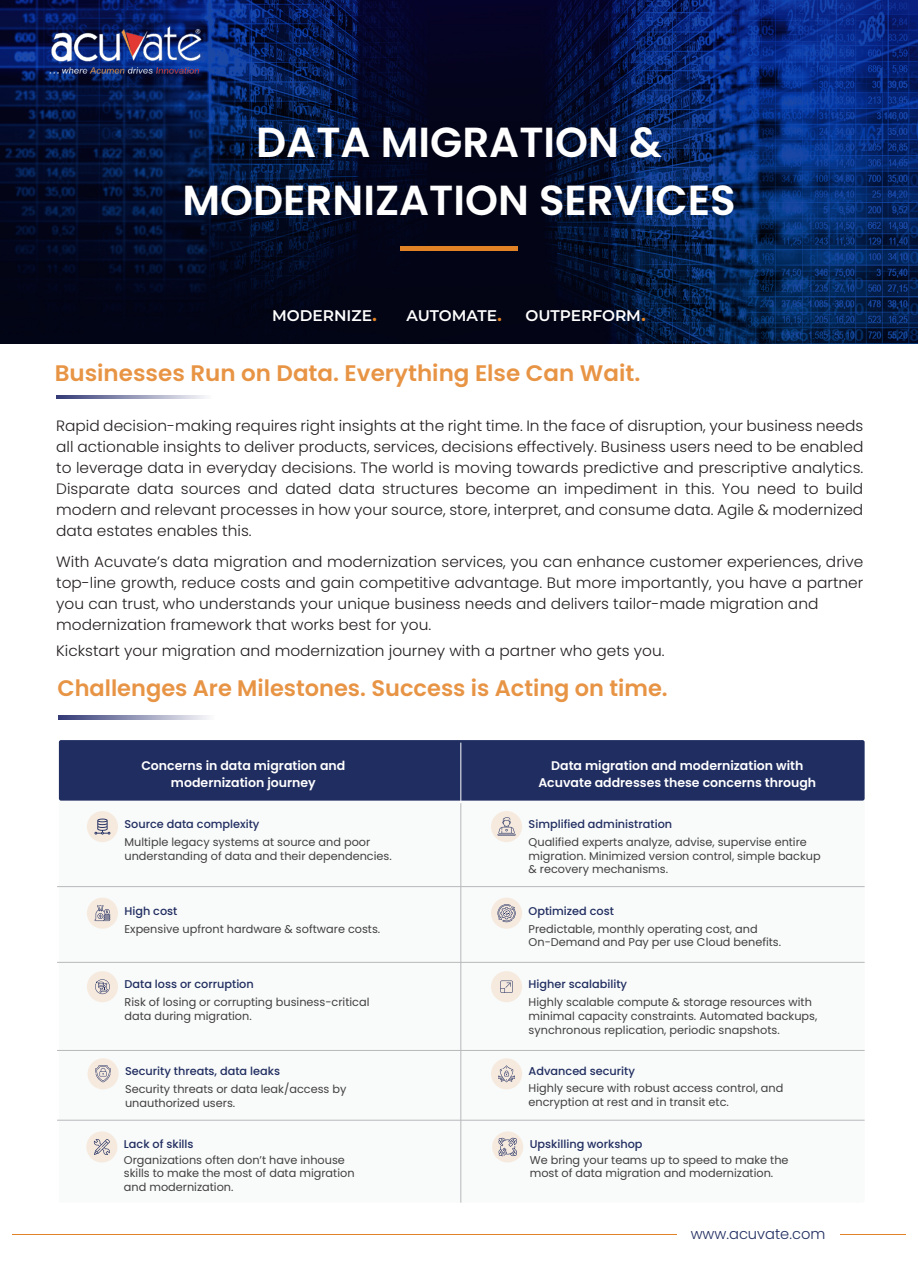
<style>
.page{position:relative;width:918px;height:1263px;background:#fff}
.page>*{position:absolute;margin:0;border:0;box-sizing:border-box;transform-origin:0 0}
.t1{font:600 42px/58.5px "Poppins";color:#fff;text-align:center}
.t2{font:600 22.5px "Poppins";color:#e89445}
.t3{font:600 15.45px "Montserrat";color:#fff}
.t4{font:300 15px/21px "Poppins";color:#231f20;text-align:justify}
.t5{font:300 14.55px "Poppins";color:#202d60}
.t6{font:600 12.6px/17.5px "Poppins";color:#fff;text-align:center}
.t7{font:11.25px/13.8px "Poppins";color:#414041}
.t8{font:500 11.25px "Poppins";color:#202d60}
.s1{font-size:20.4px;color:#e58526}
</style>
<div class="page">
<svg style="left:0;top:0;width:918px;height:343px;background:#041641"></svg>
<hr style="left:400px;top:246px;width:118px;height:4px;background:#e28227">
<img style="left:47px;top:26px;width:156px;height:49px">
<svg style="left:56px;top:395px;width:150px;height:4px"></svg>
<svg style="left:59px;top:716px;width:149px;height:4px"></svg>
<div style="left:59px;top:740px;width:806px;height:462px;background:#f9fafa;border-radius:2px"></div>
<div style="left:59px;top:740px;width:806px;height:61px;background:#202d60;border-radius:2px"></div>
<hr style="left:460px;top:803px;width:1px;height:399px;background:#b7b9ba">
<hr style="left:460px;top:743px;width:1px;height:59px;background:#fff">
<hr style="left:57px;top:886px;width:808px;height:1px;background:#b7b9ba">
<hr style="left:57px;top:962px;width:808px;height:1px;background:#b7b9ba">
<hr style="left:57px;top:1050px;width:808px;height:1px;background:#b7b9ba">
<div style="left:87px;top:811px;width:31px;height:31px;background:#f6eadf;border-radius:50%"></div>
<svg style="left:94px;top:818px;width:16px;height:16px"></svg>
<hr style="left:57px;top:1120px;width:808px;height:1px;background:#b7b9ba">
<svg style="left:87px;top:897px;width:31px;height:32px"></svg>
<svg style="left:95px;top:905px;width:15px;height:16px"></svg>
<div style="left:491px;top:811px;width:31px;height:31px;background:#f6eadf;border-radius:50%"></div>
<svg style="left:498px;top:817px;width:18px;height:19px"></svg>
<div style="left:491px;top:971px;width:31px;height:31px;background:#f6eadf;border-radius:50%"></div>
<svg style="left:500px;top:980px;width:13px;height:13px"></svg>
<div style="left:491px;top:897px;width:31px;height:32px;background:#f6eadf;border-radius:50%"></div>
<svg style="left:498px;top:904px;width:18px;height:18px"></svg>
<div style="left:87px;top:971px;width:31px;height:31px;background:#f6eadf;border-radius:50%"></div>
<svg style="left:95px;top:979px;width:15px;height:15px"></svg>
<hr style="left:13px;top:1235px;width:664px;height:1px;background:#e28227">
<hr style="left:840px;top:1235px;width:66px;height:1px;background:#e28227">
<div style="left:86px;top:1131px;width:31px;height:31px;background:#f6eadf;border-radius:50%"></div>
<svg style="left:94px;top:1139px;width:16px;height:16px"></svg>
<div style="left:492px;top:1131px;width:31px;height:31px;background:#f6eadf;border-radius:50%"></div>
<svg style="left:499px;top:1138px;width:18px;height:18px"></svg>
<div style="left:87px;top:1058px;width:32px;height:31px;background:#f6eadf;border-radius:50%"></div>
<svg style="left:95px;top:1065px;width:16px;height:17px"></svg>
<div style="left:491px;top:1058px;width:31px;height:31px;background:#f6eadf;border-radius:50%"></div>
<svg style="left:498px;top:1065px;width:17px;height:17px"></svg>
<h1 class="t1" style="left:182px;top:113px;width:555px">DATA MIGRATION &amp;<br>MODERNIZATION SERVICES</h1>
<p class="t3" style="left:272px;top:304px;width:106px">MODERNIZE<span class="s1">.</span></p>
<p class="t3" style="left:407px;top:304px;width:241px">AUTOMATE<span class="s1">.</span> OUTPERFORM<span class="s1">.</span></p>
<h2 class="t2" style="left:55px;top:360px;width:587px">Businesses Run on Data. Everything Else Can Wait.</h2>
<p class="t4" style="left:56px;top:415px;width:809px">Rapid decision-making requires right insights at the right time. In the face of disruption, your business needs all actionable insights to deliver products, services, decisions effectively. Business users need to be enabled to leverage data in everyday decisions. The world is moving towards predictive and prescriptive analytics.<br>Disparate data sources and dated data structures become an impediment in this. You need to build modern and relevant processes in how your source, store, interpret, and consume data. Agile &amp; modernized data estates enables this.</p>
<p class="t4" style="left:56px;top:551px;width:809px;text-align:left">With Acuvate’s data migration and modernization services, you can enhance customer experiences, drive top-line growth, reduce costs and gain competitive advantage. But more importantly, you have a partner you can trust, who understands your unique business needs and delivers tailor-made migration and modernization framework that works best for you.</p>
<p class="t4" style="left:56px;top:640px;width:610px">Kickstart your migration and modernization journey with a partner who gets you.</p>
<h2 class="t2" style="left:57px;top:675px;width:612px">Challenges Are Milestones. Success is Acting on time.</h2>
<p class="t6" style="left:141px;top:757px;width:206px">Concerns in data migration and modernization journey</p>
<p class="t8" style="left:124px;top:818px;width:137px">Source data complexity</p>
<p class="t7" style="left:124px;top:835px;width:269px">Multiple legacy systems at source and poor understanding of data and their dependencies.</p>
<p class="t8" style="left:124px;top:904px;width:55px">High cost</p>
<p class="t7" style="left:124px;top:922px;width:257px">Expensive upfront hardware &amp; software costs.</p>
<p class="t8" style="left:124px;top:978px;width:131px">Data loss or corruption</p>
<p class="t7" style="left:124px;top:995px;width:247px">Risk of losing or corrupting business-critical data during migration.</p>
<p class="t8" style="left:125px;top:1065px;width:156px">Security threats, data leaks</p>
<p class="t7" style="left:125px;top:1082px;width:223px">Security threats or data leak/access by unauthorized users.</p>
<p class="t8" style="left:124px;top:1138px;width:71px">Lack of skills</p>
<p class="t7" style="left:124px;top:1153px;width:232px">Organizations often don’t have inhouse skills to make the most of data migration and modernization.</p>
<p class="t6" style="left:538px;top:757px;width:279px">Data migration and modernization with<br>Acuvate addresses these concerns through</p>
<p class="t8" style="left:529px;top:818px;width:145px">Simplified administration</p>
<p class="t7" style="left:529px;top:835px;width:294px">Qualified experts analyze, advise, supervise entire migration. Minimized version control, simple backup &amp; recovery mechanisms.</p>
<p class="t8" style="left:529px;top:904px;width:87px">Optimized cost</p>
<p class="t7" style="left:529px;top:922px;width:254px">Predictable, monthly operating cost, and<br>On-Demand and Pay per use Cloud benefits.</p>
<p class="t8" style="left:529px;top:978px;width:100px">Higher scalability</p>
<p class="t7" style="left:529px;top:995px;width:290px">Highly scalable compute &amp; storage resources with minimal capacity constraints. Automated backups, synchronous replication, periodic snapshots.</p>
<p class="t8" style="left:529px;top:1065px;width:108px">Advanced security</p>
<p class="t7" style="left:529px;top:1081px;width:256px">Highly secure with robust access control, and encryption at rest and in transit etc.</p>
<p class="t8" style="left:530px;top:1138px;width:114px">Upskilling workshop</p>
<p class="t7" style="left:530px;top:1153px;width:260px">We bring your teams up to speed to make the most of data migration and modernization.</p>
<p class="t5" style="left:691px;top:1225px;width:136px">www.acuvate.com</p>
</div>
